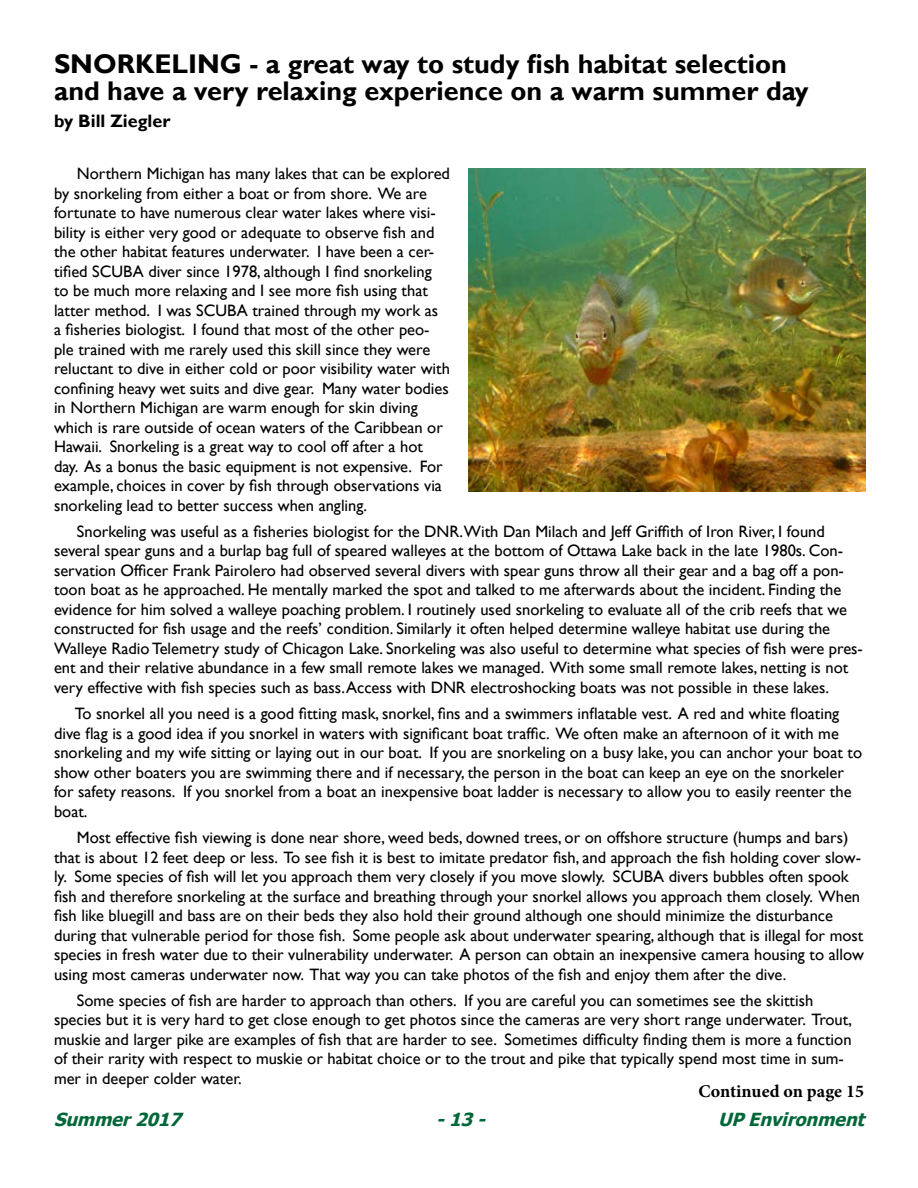
<style>
.page{position:relative;width:918px;height:1188px;background:#fff}
.page>*{position:absolute;margin:0;border:0;box-sizing:border-box;transform-origin:0 0}
.t1{font:700 27px/27px "Gill Sans";color:#000}
.t2{font:italic 700 18px "Tahoma";color:#006738}
.t3{font:700 18px "Minion Pro";color:#000}
.t4{font:700 18px "Gill Sans";color:#000}
.t5{font:16.5px/19.5px "Gill Sans";color:#000}
</style>
<div class="page">
<img style="left:468px;top:169px;width:398px;height:322px">
<h1 class="t1" style="left:54px;top:51px;width:756px">SNORKELING - a great way to study fish habitat selection and have a very relaxing experience on a warm summer day</h1>
<p class="t4" style="left:54px;top:110px;width:118px">by Bill Ziegler</p>
<p class="t5" style="left:54px;top:164px;width:398px;text-indent:23px">Northern Michigan has many lakes that can be explored by snorkeling from either a boat or from shore. We are fortunate to have numerous clear water lakes where visi&shy;bility is either very good or adequate to observe fish and the other habitat features underwater. I have been a cer&shy;tified SCUBA diver since 1978, although I find snorkeling to be much more relaxing and I see more fish using that latter method. I was SCUBA trained through my work as<br>a fisheries biologist. I found that most of the other peo&shy;ple trained with me rarely used this skill since they were reluctant to dive in either cold or poor visibility water with confining heavy wet suits and dive gear. Many water bodies in Northern Michigan are warm enough for skin diving which is rare outside of ocean waters of the Caribbean or Hawaii. Snorkeling is a great way to cool off after a hot day. As a bonus the basic equipment is not expensive. For example, choices in cover by fish through observations via snorkeling lead to better success when angling.</p>
<p class="t5" style="left:54px;top:522px;width:810px;text-indent:23px">Snorkeling was useful as a fisheries biologist for the DNR.With Dan Milach and Jeff Griffith of Iron River, I found several spear guns and a burlap bag full of speared walleyes at the bottom of Ottawa Lake back in the late 1980s. Con&shy;servation Officer Frank Pairolero had observed several divers with spear guns throw all their gear and a bag off a pon&shy;toon boat as he approached. He mentally marked the spot and talked to me afterwards about the incident. Finding the evidence for him solved a walleye poaching problem. I routinely used snorkeling to evaluate all of the crib reefs that we constructed for fish usage and the reefs’ condition. Similarly it often helped determine walleye habitat use during the Walleye Radio Telemetry study of Chicagon Lake. Snorkeling was also useful to determine what species of fish were pres&shy;ent and their relative abundance in a few small remote lakes we managed. With some small remote lakes, netting is not very effective with fish species such as bass. Access with DNR electroshocking boats was not possible in these lakes.</p>
<p class="t5" style="left:54px;top:704px;width:810px;text-indent:21px">To snorkel all you need is a good fitting mask, snorkel, fins and a swimmers inflatable vest. A red and white floating dive flag is a good idea if you snorkel in waters with significant boat traffic. We often make an afternoon of it with me snorkeling and my wife sitting or laying out in our boat. If you are snorkeling on a busy lake, you can anchor your boat to show other boaters you are swimming there and if necessary, the person in the boat can keep an eye on the snorkeler for safety reasons. If you snorkel from a boat an inexpensive boat ladder is necessary to allow you to easily reenter the boat.</p>
<p class="t5" style="left:54px;top:828px;width:811px;text-indent:23px">Most effective fish viewing is done near shore, weed beds, downed trees, or on offshore structure (humps and bars) that is about 12 feet deep or less. To see fish it is best to imitate predator fish, and approach the fish holding cover slow&shy;ly. Some species of fish will let you approach them very closely if you move slowly. SCUBA divers bubbles often spook fish and therefore snorkeling at the surface and breathing through your snorkel allows you approach them closely. When fish like bluegill and bass are on their beds they also hold their ground although one should minimize the disturbance during that vulnerable period for those fish. Some people ask about underwater spearing, although that is illegal for most species in fresh water due to their vulnerability underwater. A person can obtain an inexpensive camera housing to allow using most cameras underwater now. That way you can take photos of the fish and enjoy them after the dive.</p>
<p class="t5" style="left:54px;top:991px;width:799px;text-indent:23px">Some species of fish are harder to approach than others. If you are careful you can sometimes see the skittish species but it is very hard to get close enough to get photos since the cameras are very short range underwater. Trout, muskie and larger pike are examples of fish that are harder to see. Sometimes difficulty finding them is more a function of their rarity with respect to muskie or habitat choice or to the trout and pike that typically spend most time in sum&shy;mer in deeper colder water.</p>
<p class="t3" style="left:698px;top:1078px;width:167px">Continued on page 15</p>
<p class="t2" style="left:54px;top:1107px;width:136px">Summer2017</p>
<p class="t2" style="left:436px;top:1107px;width:58px">-13-</p>
<p class="t2" style="left:718px;top:1107px;width:155px">UPEnvironment</p>
</div>
